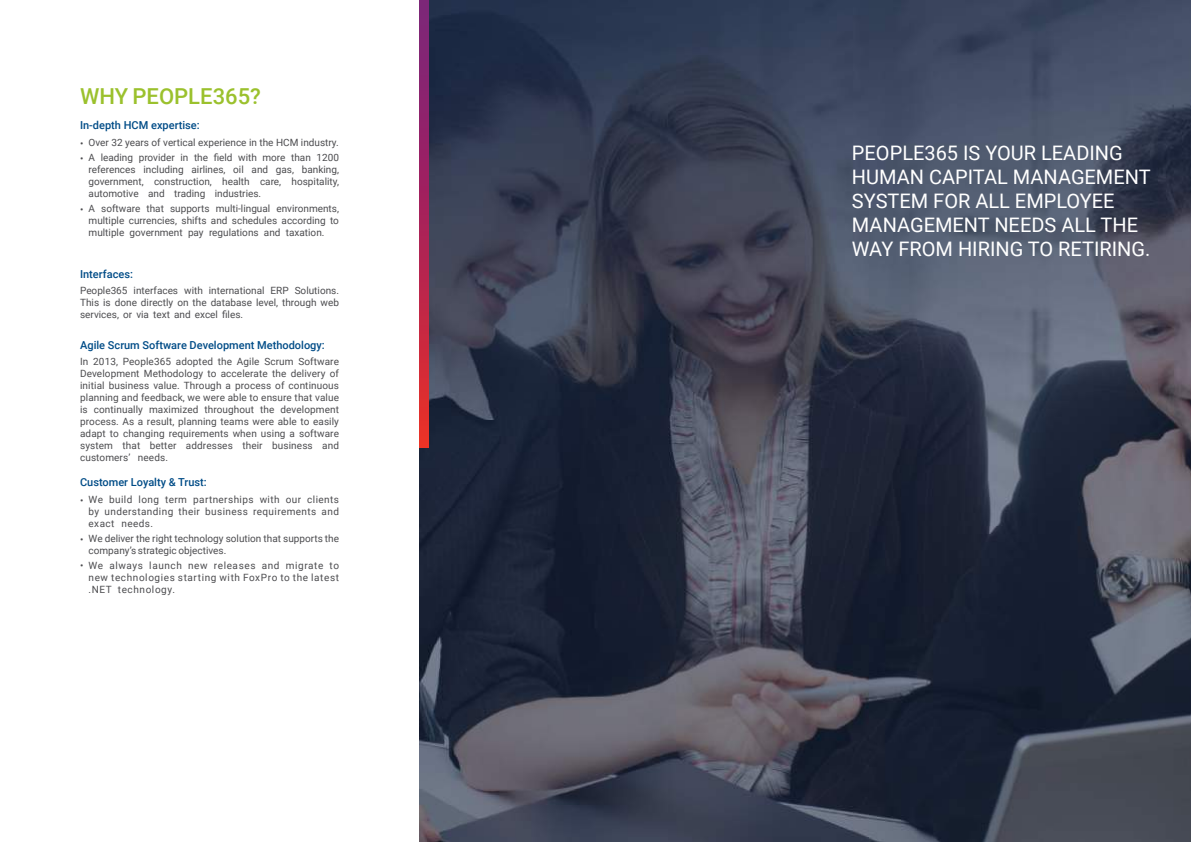
<style>
.page{position:relative;width:1191px;height:842px;background:#fff}
.page>*{position:absolute;margin:0;border:0;box-sizing:border-box;transform-origin:0 0}
.t1{font:500 22px "Roboto";color:#9bc12d}
.t2{font:20px/24px "Roboto";color:#fff}
.t3{font:500 11px "Roboto";color:#004c87}
.t4{font:10px/12px "Roboto";color:#4c4c4f;text-align:justify}
</style>
<div class="page">
<img style="left:420px;top:0;width:771px;height:842px">
<svg style="left:420px;top:0;width:8px;height:447px;background:#ac2655"></svg>
<h1 class="t1" style="left:80px;top:81px;width:182px">WHY PEOPLE365?</h1>
<p class="t3" style="left:80px;top:118px;width:121px">In-depth HCM expertise:</p>
<p class="t4" style="left:89px;top:134px;width:252px;line-height:15px">Over 32 years of vertical experience in the HCM industry.<br>A leading provider in the field with more than 1200</p>
<p class="t4" style="left:89px;top:163px;width:252px">references including airlines, oil and gas, banking, government, construction, health care, hospitality, automotive and trading industries.</p>
<p class="t4" style="left:89px;top:202px;width:252px">A software that supports multi-lingual environments, multiple currencies, shifts and schedules according to multiple government pay regulations and taxation.</p>
<p class="t4" style="left:80px;top:135px;width:5px;line-height:15px">• •</p>
<p class="t4" style="left:80px;top:203px;width:5px">•</p>
<p class="t3" style="left:80px;top:266px;width:54px">Interfaces:</p>
<p class="t4" style="left:80px;top:284px;width:260px">People365 interfaces with international ERP Solutions.<br>This is done directly on the database level, through web services, or via text and excel files.</p>
<p class="t4" style="left:80px;top:355px;width:260px">In 2013, People365 adopted the Agile Scrum Software Development Methodology to accelerate the delivery of initial business value. Through a process of continuous planning and feedback, we were able to ensure that value is continually maximized throughout the development process. As a result, planning teams were able to easily adapt to changing requirements when using a software system that better addresses their business and customers’ needs.</p>
<p class="t3" style="left:80px;top:338px;width:246px">Agile Scrum Software Development Methodology:</p>
<p class="t3" style="left:80px;top:475px;width:128px">Customer Loyalty &amp; Trust:</p>
<p class="t4" style="left:89px;top:493px;width:252px">We build long term partnerships with our clients by understanding their business requirements and exact needs.</p>
<p class="t4" style="left:89px;top:532px;width:252px">We deliver the right technology solution that supports the company’s strategic objectives.</p>
<p class="t4" style="left:89px;top:559px;width:252px">We always launch new releases and migrate to new technologies starting with FoxPro to the latest .NET technology.</p>
<p class="t4" style="left:80px;top:494px;width:5px">•</p>
<p class="t4" style="left:80px;top:533px;width:5px">•</p>
<p class="t4" style="left:80px;top:559px;width:5px">•</p>
<h2 class="t2" style="left:852px;top:140px;width:300px">PEOPLE365 IS YOUR LEADING<br>HUMAN CAPITAL MANAGEMENT<br>SYSTEM FOR ALL EMPLOYEE<br>MANAGEMENT NEEDS ALL THE<br>WAY FROM HIRING TO RETIRING.</h2>
</div>
